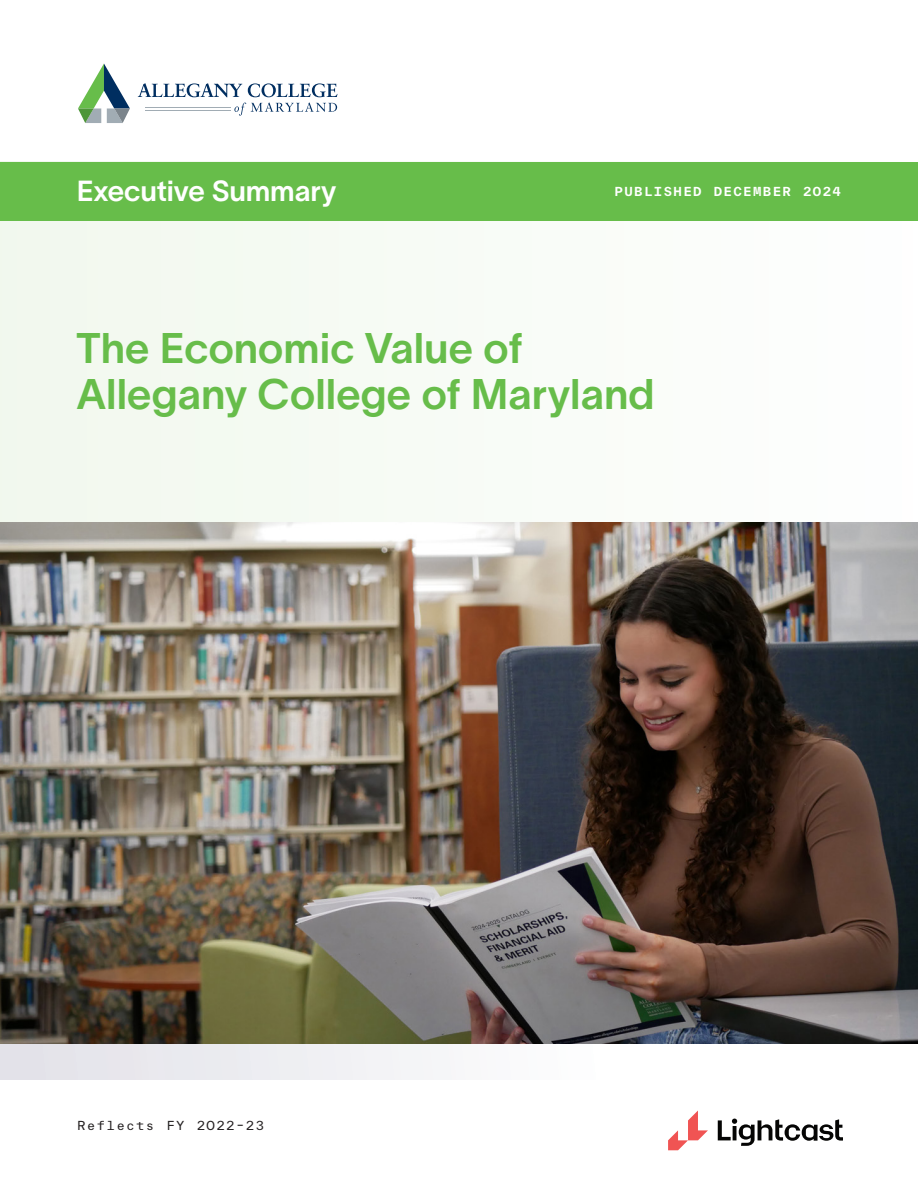
<style>
.page{position:relative;width:918px;height:1188px;background:#fff}
.page>*{position:absolute;margin:0;border:0;box-sizing:border-box;transform-origin:0 0}
.t1{font:42px/46.5px "TWK Lausanne 600";color:#67bd4a}
.t2{font:28.5px "TWK Lausanne 600";letter-spacing:-.005em;color:#fff}
.t3{font:700 12px "TWK Everett Mono";letter-spacing:.12em;color:#fff}
.t4{font:12px "TWK Everett Mono";letter-spacing:.12em;color:#231f20}
</style>
<div class="page">
<div style="left:0;top:162px;width:918px;height:360px;background:#f7fbf6"></div>
<svg style="left:78px;top:64px;width:52px;height:59px"></svg>
<svg style="left:138px;top:83px;width:199px;height:33px"></svg>
<hr style="left:146px;top:107px;width:85px;height:1px;background:#a1acb4">
<hr style="left:146px;top:110px;width:85px;height:1px;background:#a1acb4">
<div style="left:0;top:162px;width:918px;height:58px;background:#67bd4a"></div>
<img style="left:0;top:522px;width:918px;height:522px">
<div style="left:0;top:1044px;width:918px;height:36px;background:linear-gradient(to right,#e4e4ea,#fff)"></div>
<svg style="left:668px;top:1111px;width:40px;height:39px"></svg>
<svg style="left:718px;top:1119px;width:125px;height:27px"></svg>
<p class="t2" style="left:77px;top:171px;width:261px">Executive Summary</p>
<p class="t3" style="left:614px;top:182px;width:228px">PUBLISHED DECEMBER 2O24</p>
<h1 class="t1" style="left:76px;top:322px;width:580px">The Economic Value of<br>Allegany College of Maryland</h1>
<p class="t4" style="left:77px;top:1117px;width:189px">Reflects FY 2O22–23</p>
</div>
